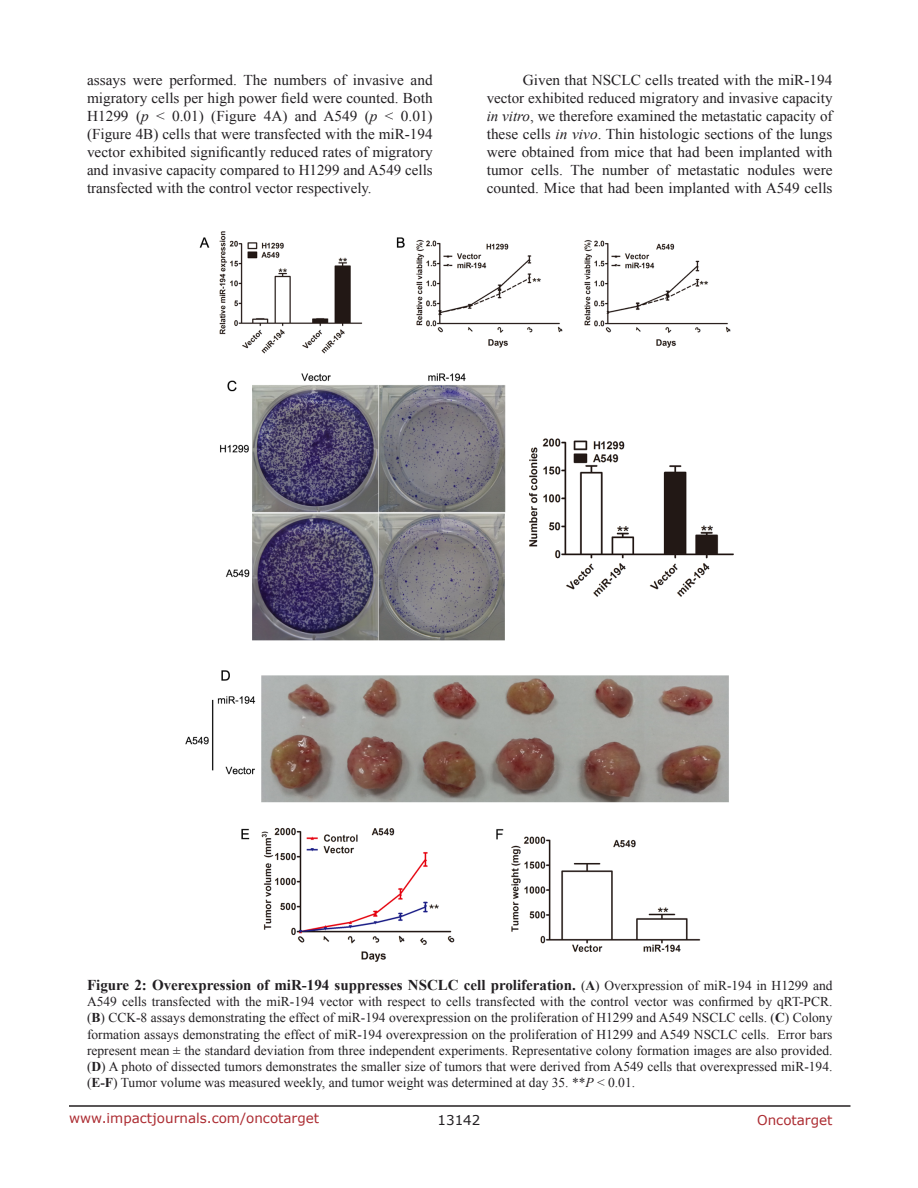
<style>
.page{position:relative;width:918px;height:1188px;background:#fff}
.page>*{position:absolute;margin:0;border:0;box-sizing:border-box;transform-origin:0 0}
.BodyText{font:15px/18px "Times New Roman";color:#221f22;text-align:justify}
.FigureText{font:700 15px "Times New Roman";color:#221f22}
.FigureText-2{font:13.5px/16.2px "Times New Roman";color:#221f22;text-align:justify}
.t1{font:13.5px "Verdana";color:#ac2b31}
.t2{font:13.5px "Verdana";color:#221f22}
.s1{font-style:italic}
.s2{font-weight:400;font-size:13.5px}
.s3{font-size:13.5px}
.s4{font-weight:700}
</style>
<div class="page">
<hr style="left:69px;top:1105px;width:781px;height:2px;background:#231f20">
<img style="left:186px;top:231px;width:548px;height:731px">
<p class="BodyText" style="left:87px;top:71px;width:347px">assays were performed. The numbers of invasive and migratory cells per high power field were counted. Both H1299 (<span class="s1">p</span> &lt; 0.01) (Figure 4A) and A549 (<span class="s1">p</span> &lt; 0.01) (Figure 4B) cells that were transfected with the miR-194 vector exhibited significantly reduced rates of migratory and invasive capacity compared to H1299 and A549 cells transfected with the control vector respectively.</p>
<p class="BodyText" style="left:487px;top:71px;width:347px;text-indent:36px">Given that NSCLC cells treated with the miR-194 vector exhibited reduced migratory and invasive capacity <span class="s1">in vitro</span>, we therefore examined the metastatic capacity of these cells <span class="s1">in vivo</span>. Thin histologic sections of the lungs were obtained from mice that had been implanted with tumor cells. The number of metastatic nodules were counted. Mice that had been implanted with A549 cells</p>
<p class="FigureText" style="left:87px;top:975px;width:747px">Figure 2: Overexpression of miR-194 suppresses NSCLC cell proliferation. <span class="s2">(</span><span class="s3">A</span><span class="s2">) Overxpression of miR-194 in H1299 and</span></p>
<p class="FigureText-2" style="left:87px;top:993px;width:747px">A549 cells transfected with the miR-194 vector with respect to cells transfected with the control vector was confirmed by qRT-PCR. (<span class="s4">B</span>) CCK-8 assays demonstrating the effect of miR-194 overexpression on the proliferation of H1299 and A549 NSCLC cells. (<span class="s4">C</span>) Colony formation assays demonstrating the effect of miR-194 overexpression on the proliferation of H1299 and A549 NSCLC cells. Error bars represent mean ± the standard deviation from three independent experiments. Representative colony formation images are also provided. (<span class="s4">D</span>) A photo of dissected tumors demonstrates the smaller size of tumors that were derived from A549 cells that overexpressed miR-194. (<span class="s4">E-F</span>) Tumor volume was measured weekly, and tumor weight was determined at day 35. **<span class="s1">P</span> &lt; 0.01.</p>
<p class="t1" style="left:69px;top:1109px;width:252px">www.impactjournals.com/oncotarget</p>
<p class="t2" style="left:438px;top:1111px;width:44px">13142</p>
<p class="t1" style="left:757px;top:1111px;width:77px">Oncotarget</p>
</div>
